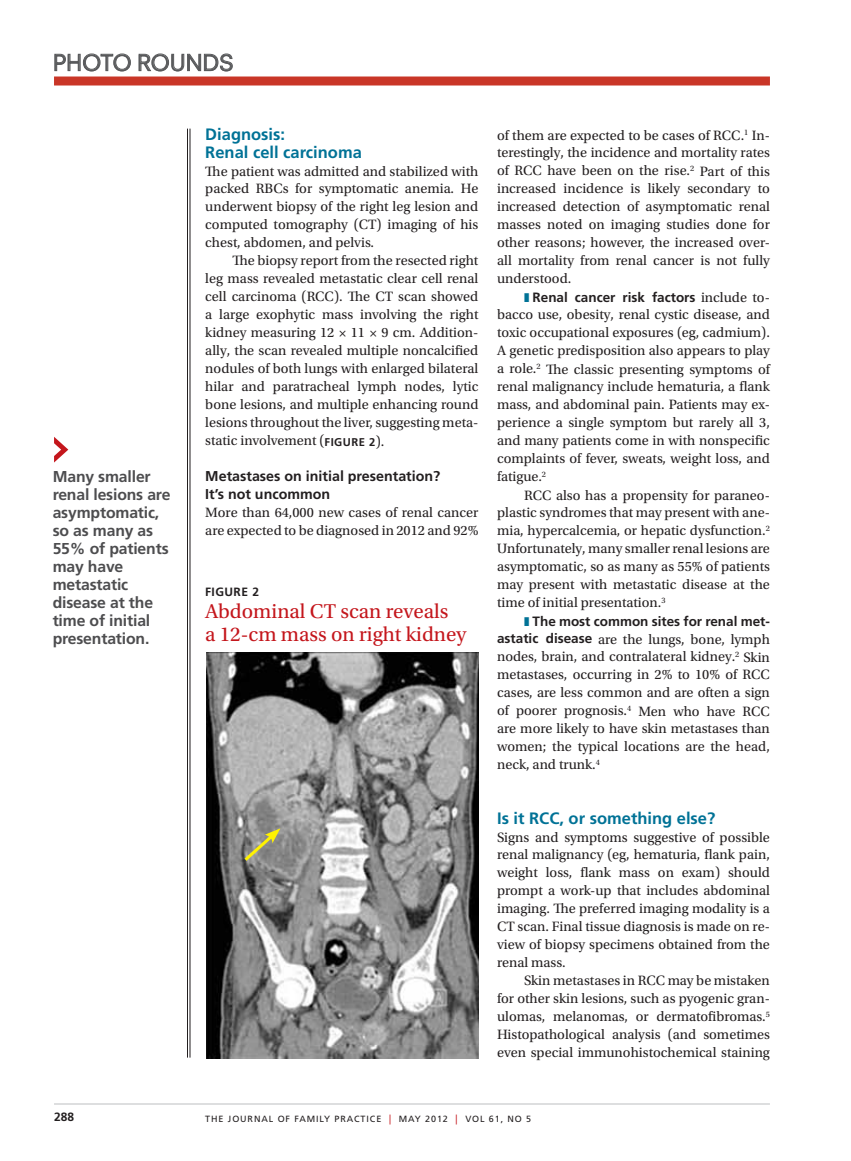
<style>
.page{position:relative;width:851px;height:1161px;background:#fff}
.page>*{position:absolute;margin:0;border:0;box-sizing:border-box;transform-origin:0 0}
.t1{font:21.75px "Neuzeit SLT Std";color:#58595b}
.t2{font:21px/22.5px "Utopia Std";color:#c4161c}
.t3{font:700 16.5px/18px "Frutiger LT Std";color:#007296}
.t4{font:700 15.75px/18px "Frutiger LT Std";letter-spacing:-.01em;color:#4d4d4f}
.t5{font:14.25px/18px "Utopia Std";color:#231f20;text-align:justify}
.t6{font:700 14.25px/18px "Frutiger LT Std";color:#231f20}
.t7{font:700 13.5px "Frutiger LT Std";color:#231f20}
.t8{font:700 12px "Frutiger LT Std";color:#231f20}
.t9{font:9px "Frutiger LT Std";letter-spacing:.1em;color:#231f20}
.s1{font-family:"Frutiger LT Std";font-weight:700;font-size:11.25px}
.s2{font-family:"Utopia Std";font-weight:400;font-size:14.25px}
.s3{font-family:"Frutiger LT Std";font-weight:700;font-size:13.5px}
.s4{font-size:9.9px;color:#c4161c}
</style>
<div class="page">
<div style="left:54px;top:77px;width:716px;height:9px;background:#c93627"></div>
<hr style="left:54px;top:1104px;width:716px;height:1px;background:#bcbec0">
<svg style="left:54px;top:53px;width:77px;height:19px"></svg>
<svg style="left:138px;top:53px;width:95px;height:19px"></svg>
<hr style="left:190px;top:129px;width:1px;height:929px;background:#231f20">
<hr style="left:187px;top:129px;width:1px;height:929px;background:#231f20">
<svg style="left:54px;top:437px;width:14px;height:26px"></svg>
<img style="left:206px;top:653px;width:272px;height:406px">
<svg style="left:241px;top:828px;width:39px;height:36px"></svg>
<h1 class="t1" style="left:53px;top:49px;width:30px">PHOTO</h1>
<h1 class="t1" style="left:137px;top:49px;width:98px">ROUNDS</h1>
<p class="t4" style="left:53px;top:468px;width:119px">Many smaller renal lesions are asymptomatic, so as many as<br>55% of patients may have metastatic disease at the time of initial presentation.</p>
<p class="t3" style="left:205px;top:125px;width:158px">Diagnosis:<br>Renal cell carcinoma</p>
<p class="t5" style="left:205px;top:162px;width:274px">The patient was admitted and stabilized with packed RBCs for symptomatic anemia. He underwent biopsy of the right leg lesion and computed tomography (CT) imaging of his chest, abdomen, and pelvis.</p>
<p class="t5" style="left:205px;top:252px;width:274px;text-indent:27px">The biopsy report from the resected right leg mass revealed metastatic clear cell renal cell carcinoma (RCC). The CT scan showed a large exophytic mass involving the right kidney measuring 12 × 11 × 9 cm. Addition&shy;ally, the scan revealed multiple noncalcified nodules of both lungs with enlarged bilateral hilar and paratracheal lymph nodes, lytic bone lesions, and multiple enhancing round lesions throughout the liver, suggesting meta&shy;static involvement (<span class="s1">FIGURE 2</span>).</p>
<p class="t6" style="left:205px;top:468px;width:236px">Metastases on initial presentation?<br>It’s not uncommon</p>
<p class="t5" style="left:205px;top:504px;width:275px">More than 64,000 new cases of renal cancer are expected to be diagnosed in 2012 and 92%</p>
<p class="t8" style="left:205px;top:585px;width:15px">Figure</p>
<p class="t8" style="left:252px;top:585px;width:8px">2</p>
<h2 class="t2" style="left:205px;top:601px;width:263px">Abdominal CT scan reveals<br>a 12-cm mass on right kidney</h2>
<p class="t5" style="left:497px;top:126px;width:274px">of them are expected to be cases of RCC.<sup>1</sup> In&shy;terestingly, the incidence and mortality rates of RCC have been on the rise.<sup>2</sup> Part of this increased incidence is likely secondary to increased detection of asymptomatic renal masses noted on imaging studies done for other reasons; however, the increased over&shy;all mortality from renal cancer is not fully understood.</p>
<p class="t7" style="left:532px;top:289px;width:239px">Renal cancer risk factors <span class="s2">include to-</span></p>
<p class="t5" style="left:497px;top:306px;width:274px">bacco use, obesity, renal cystic disease, and toxic occupational exposures (eg, cadmium).<br>A genetic predisposition also appears to play a role.<sup>2</sup> The classic presenting symptoms of renal malignancy include hematuria, a flank mass, and abdominal pain. Patients may ex&shy;perience a single symptom but rarely all 3, and many patients come in with nonspecific complaints of fever, sweats, weight loss, and fatigue.<sup>2</sup></p>
<p class="t5" style="left:497px;top:486px;width:274px;text-indent:27px">RCC also has a propensity for paraneo&shy;plastic syndromes that may present with ane&shy;mia, hypercalcemia, or hepatic dysfunction.<sup>2<br></sup>Unfortunately, many smaller renal lesions are asymptomatic, so as many as 55% of patients may present with metastatic disease at the time of initial presentation.<sup>3</sup></p>
<p class="t7" style="left:532px;top:613px;width:239px">The most common sites for renal met-</p>
<p class="t5" style="left:497px;top:630px;width:274px"><span class="s3">astatic disease</span> are the lungs, bone, lymph nodes, brain, and contralateral kidney.<sup>2</sup> Skin metastases, occurring in 2% to 10% of RCC cases, are less common and are often a sign of poorer prognosis.<sup>4</sup> Men who have RCC are more likely to have skin metastases than women; the typical locations are the head, neck, and trunk.<sup>4</sup></p>
<p class="t3" style="left:497px;top:809px;width:220px">Is it RCC, or something else?</p>
<p class="t5" style="left:497px;top:828px;width:274px">Signs and symptoms suggestive of possible renal malignancy (eg, hematuria, flank pain, weight loss, flank mass on exam) should prompt a work-up that includes abdominal imaging. The preferred imaging modality is a CT scan. Final tissue diagnosis is made on re&shy;view of biopsy specimens obtained from the renal mass.</p>
<p class="t5" style="left:497px;top:972px;width:274px;text-indent:27px">Skin metastases in RCC may be mistaken for other skin lesions, such as pyogenic gran&shy;ulomas, melanomas, or dermatofibromas.<sup>5<br></sup>Histopathological analysis (and sometimes even special immunohistochemical staining</p>
<p class="t8" style="left:54px;top:1110px;width:22px">288</p>
<p class="t9" style="left:205px;top:1113px;width:327px">THE JOURNAL OF FAMILY PRACTICE <span class="s4">|</span> MAY 2012 <span class="s4">|</span> VOL 61, NO 5</p>
</div>
